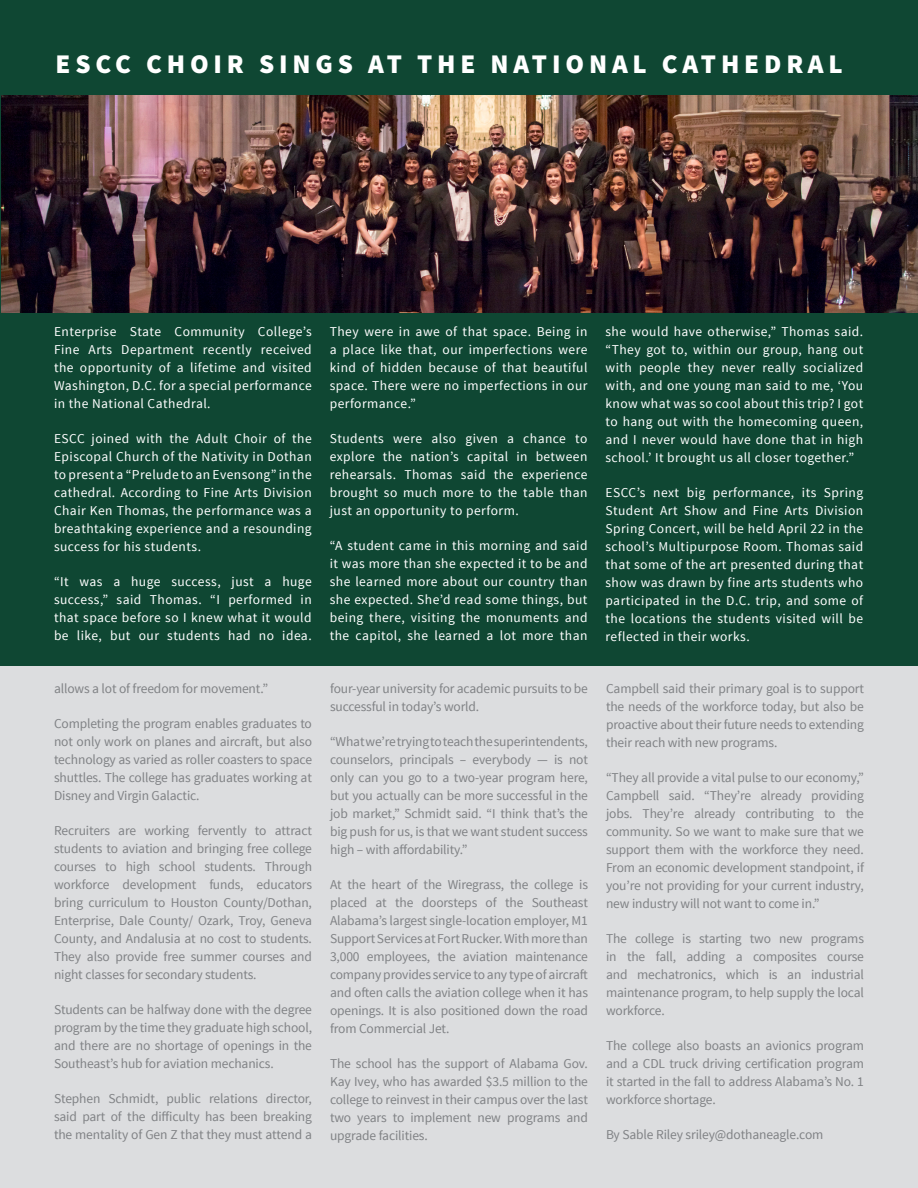
<style>
.page{position:relative;width:918px;height:1188px;background:#fff}
.page>*{position:absolute;margin:0;border:0;box-sizing:border-box;transform-origin:0 0}
.Simly_Headline_SS{font:27px "Source Sans Variable";letter-spacing:.225em;color:#fff}
.body_text{font:13.5px/18px "Source Sans Pro";letter-spacing:-.01em;color:#808285;text-align:justify}
.body_text-2{font:13.5px/18px "Source Sans Pro";letter-spacing:.035em;color:#fff;text-align:justify}
</style>
<div class="page">
<div style="left:0;top:665px;width:918px;height:523px;background:#dcdddf"></div>
<div style="left:0;top:0;width:918px;height:665px;background:#0f4733"></div>
<img style="left:2px;top:96px;width:916px;height:217px">
<p class="Simly_Headline_SS" style="left:56px;top:48px;width:787px">ESCC CHOIR SINGS AT THE NATIONAL CATHEDRAL</p>
<p class="body_text-2" style="left:54px;top:323px;width:259px">Enterprise State Community College’s Fine Arts Department recently received the opportunity of a lifetime and visited Washington, D.C. for a special performance in the National Cathedral.</p>
<p class="body_text-2" style="left:54px;top:430px;width:259px">ESCC joined with the Adult Choir of the Episcopal Church of the Nativity in Dothan to present a “Prelude to an Evensong” in the cathedral. According to Fine Arts Division Chair Ken Thomas, the performance was a breathtaking experience and a resounding success for his students.</p>
<p class="body_text-2" style="left:54px;top:573px;width:259px">“It was a huge success, just a huge success,” said Thomas. “I performed in that space before so I knew what it would be like, but our students had no idea.</p>
<p class="body_text" style="left:54px;top:679px;width:216px">allows a lot of freedom for movement.”</p>
<p class="body_text" style="left:54px;top:714px;width:260px">Completing the program enables graduates to not only work on planes and aircraft, but also technology as varied as roller coasters to space shuttles. The college has graduates working at Disney and Virgin Galactic.</p>
<p class="body_text" style="left:54px;top:821px;width:260px">Recruiters are working fervently to attract students to aviation and bringing free college courses to high school students. Through workforce development funds, educators bring curriculum to Houston County/Dothan, Enterprise, Dale County/ Ozark, Troy, Geneva County, and Andalusia at no cost to students.<br>They also provide free summer courses and night classes for secondary students.</p>
<p class="body_text" style="left:54px;top:1000px;width:260px">Students can be halfway done with the degree program by the time they graduate high school, and there are no shortage of openings in the Southeast’s hub for aviation mechanics.</p>
<p class="body_text" style="left:54px;top:1089px;width:260px">Stephen Schmidt, public relations director, said part of the difficulty has been breaking the mentality of Gen Z that they must attend a</p>
<p class="body_text-2" style="left:330px;top:323px;width:259px">They were in awe of that space. Being in a place like that, our imperfections were kind of hidden because of that beautiful space. There were no imperfections in our performance.”</p>
<p class="body_text-2" style="left:330px;top:430px;width:259px">Students were also given a chance to explore the nation’s capital in between rehearsals. Thomas said the experience brought so much more to the table than just an opportunity to perform.</p>
<p class="body_text-2" style="left:330px;top:537px;width:259px">“A student came in this morning and said it was more than she expected it to be and she learned more about our country than she expected. She’d read some things, but being there, visiting the monuments and the capitol, she learned a lot more than</p>
<p class="body_text" style="left:330px;top:679px;width:260px">four-year university for academic pursuits to be successful in today’s world.</p>
<p class="body_text" style="left:330px;top:732px;width:260px">“What we’re trying to teach the superintendents, counselors, principals – everybody — is not only can you go to a two-year program here, but you actually can be more successful in the job market,” Schmidt said. “I think that’s the big push for us, is that we want student success high – with affordability.”</p>
<p class="body_text" style="left:330px;top:875px;width:260px">At the heart of the Wiregrass, the college is placed at the doorsteps of the Southeast Alabama’s largest single-location employer, M1<br>Support Services at Fort Rucker. With more than 3,000 employees, the aviation maintenance company provides service to any type of aircraft and often calls the aviation college when it has openings. It is also positioned down the road from Commercial Jet.</p>
<p class="body_text" style="left:330px;top:1054px;width:260px">The school has the support of Alabama Gov.<br>Kay Ivey, who has awarded $3.5 million to the college to reinvest in their campus over the last two years to implement new programs and upgrade facilities.</p>
<p class="body_text-2" style="left:606px;top:323px;width:259px">she would have otherwise,” Thomas said. “They got to, within our group, hang out with people they never really socialized with, and one young man said to me, ‘You know what was so cool about this trip? I got to hang out with the homecoming queen, and I never would have done that in high school.’ It brought us all closer together.”</p>
<p class="body_text-2" style="left:606px;top:484px;width:259px">ESCC’s next big performance, its Spring Student Art Show and Fine Arts Division Spring Concert, will be held April 22 in the school’s Multipurpose Room. Thomas said that some of the art presented during that show was drawn by fine arts students who participated in the D.C. trip, and some of the locations the students visited will be reflected in their works.</p>
<p class="body_text" style="left:606px;top:679px;width:260px">Campbell said their primary goal is to support the needs of the workforce today, but also be proactive about their future needs to extending their reach with new programs.</p>
<p class="body_text" style="left:606px;top:768px;width:260px">“They all provide a vital pulse to our economy,” Campbell said. “They’re already providing jobs. They’re already contributing to the community. So we want to make sure that we support them with the workforce they need.<br>From an economic development standpoint, if you’re not providing for your current industry, new industry will not want to come in.”</p>
<p class="body_text" style="left:606px;top:929px;width:260px">The college is starting two new programs in the fall, adding a composites course and mechatronics, which is an industrial maintenance program, to help supply the local workforce.</p>
<p class="body_text" style="left:606px;top:1036px;width:260px">The college also boasts an avionics program and a CDL truck driving certification program it started in the fall to address Alabama’s No. 1 workforce shortage.</p>
<p class="body_text" style="left:606px;top:1125px;width:219px">By Sable Riley sriley@dothaneagle.com</p>
</div>
